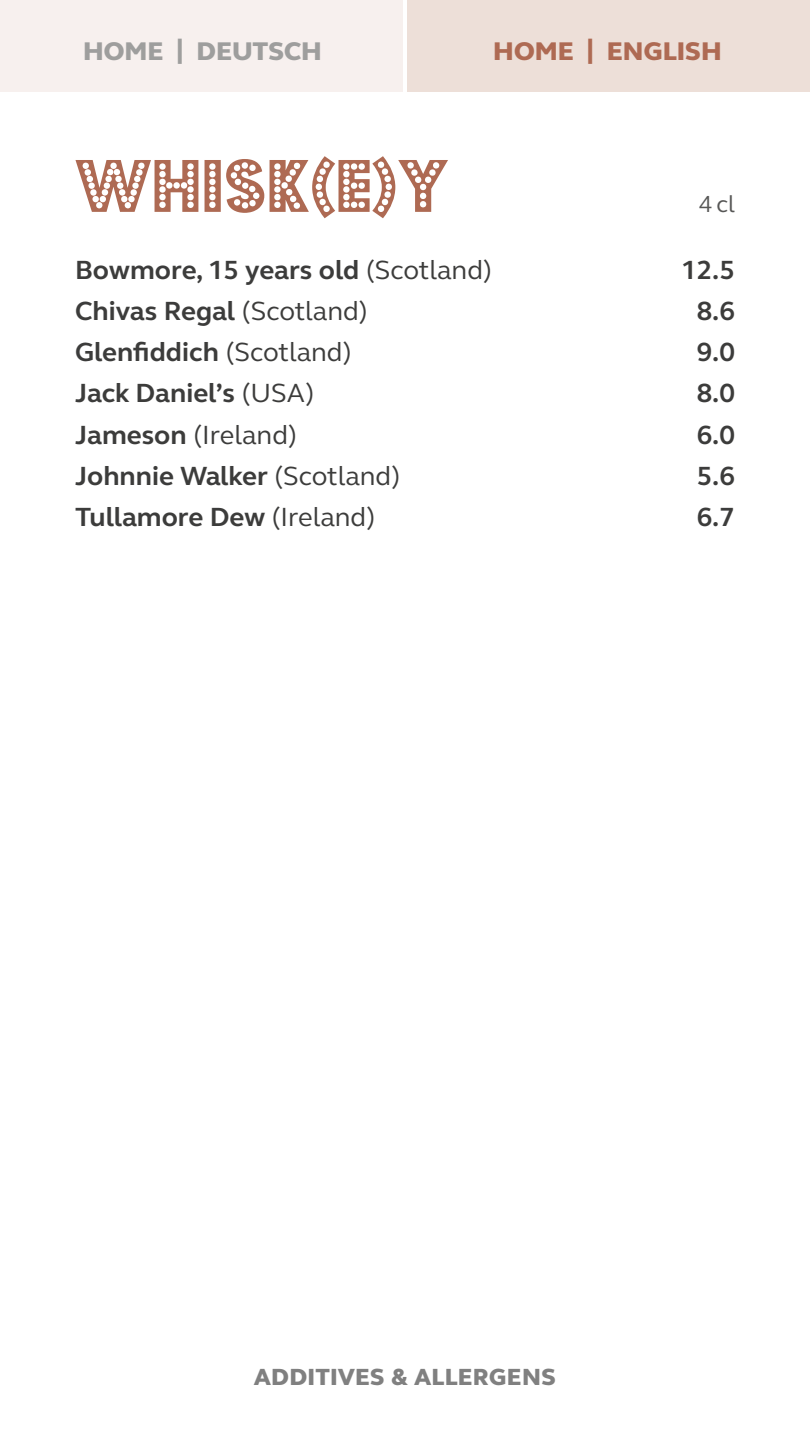
<style>
.page{position:relative;width:810px;height:1440px;background:#fff}
.page>*{position:absolute;margin:0;border:0;box-sizing:border-box;transform-origin:0 0}
.a_copper{font:82.5px "Budmo Jiggler";color:#ae6a53}
.Drinks_Body_Cop{font:700 27px "Premier Inn Sans";color:#3c3c3b}
.Drinks_Body_Cop-2{font:27px "Premier Inn Sans";color:#3c3c3b}
.t1{font:800 26.25px "Premier Inn Sans";color:#9e9e9d}
.t2{font:800 26.25px "Premier Inn Sans";color:#ae6a53}
.t3{font:800 24px "Premier Inn Sans";letter-spacing:.02em;color:#808080}
.a_copper-2{font:23.85px "Premier Inn Sans";color:#575756}
.s1{font-weight:400}
.s2{font-weight:700}
</style>
<div class="page">
<div style="left:407px;top:0;width:403px;height:92px;background:#eddfd8"></div>
<div style="left:0;top:0;width:403px;height:92px;background:#f7f0ee"></div>
<p class="t1" style="left:83px;top:33px;width:240px">HOME | DEUTSCH</p>
<p class="t2" style="left:493px;top:33px;width:230px">HOME | ENGLISH</p>
<p class="a_copper" style="left:75px;top:139px;width:375px">WHISK(E)Y</p>
<p class="a_copper-2" style="left:699px;top:188px;width:38px">4cl</p>
<p class="Drinks_Body_Cop" style="left:75px;top:251px;width:419px">Bowmore, 15 years old <span class="s1">(Scotland)</span></p>
<p class="Drinks_Body_Cop" style="left:681px;top:251px;width:55px">12.5</p>
<p class="Drinks_Body_Cop" style="left:75px;top:293px;width:295px">Chivas Regal <span class="s1">(Scotland)</span></p>
<p class="Drinks_Body_Cop" style="left:697px;top:293px;width:40px">8.6</p>
<p class="Drinks_Body_Cop" style="left:75px;top:334px;width:278px">Glenfiddich <span class="s1">(Scotland)</span></p>
<p class="Drinks_Body_Cop" style="left:697px;top:334px;width:40px">9.0</p>
<p class="Drinks_Body_Cop" style="left:75px;top:375px;width:241px">Jack Daniel’s <span class="s1">(USA)</span></p>
<p class="Drinks_Body_Cop" style="left:697px;top:375px;width:40px">8.0</p>
<p class="Drinks_Body_Cop-2" style="left:75px;top:417px;width:224px"><span class="s2">Jameson</span> (Ireland)</p>
<p class="Drinks_Body_Cop" style="left:697px;top:417px;width:40px">6.0</p>
<p class="Drinks_Body_Cop" style="left:75px;top:458px;width:327px">Johnnie Walker <span class="s1">(Scotland)</span></p>
<p class="Drinks_Body_Cop" style="left:697px;top:458px;width:40px">5.6</p>
<p class="Drinks_Body_Cop" style="left:75px;top:499px;width:302px">Tullamore Dew <span class="s1">(Ireland)</span></p>
<p class="Drinks_Body_Cop" style="left:697px;top:499px;width:40px">6.7</p>
<p class="t3" style="left:254px;top:1361px;width:303px">ADDITIVES &amp; ALLERGENS</p>
</div>
